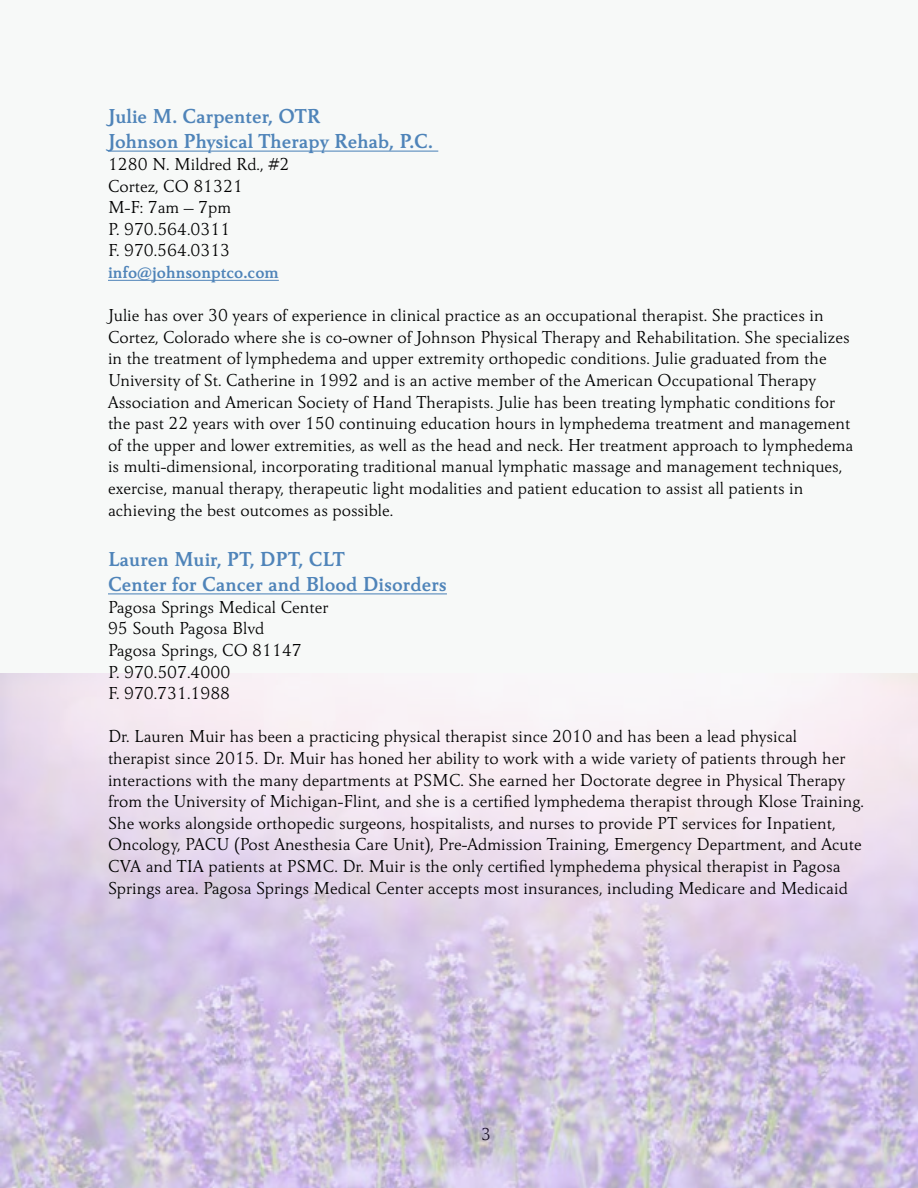
<style>
.page{position:relative;width:918px;height:1188px;background:#f7f9f8}
.page>*{position:absolute;margin:0;border:0;box-sizing:border-box;transform-origin:0 0}
.t1{font:700 21px/25.2px "Carre Noir Std";color:#4f84b9}
.t2{font:300 18px/21.6px "Carre Noir Std";color:#000}
.t3{font:700 18px "Carre Noir Std";color:#4f84b9}
</style>
<div class="page">
<img style="left:0;top:673px;width:918px;height:515px">
<hr style="left:108px;top:151px;width:330px;height:1px;background:#4f84b9">
<hr style="left:108px;top:280px;width:171px;height:1px;background:#4f84b9">
<hr style="left:108px;top:593px;width:339px;height:1px;background:#4f84b9">
<p class="t1" style="left:108px;top:104px;width:327px">Julie M. Carpenter, OTR<br>Johnson Physical Therapy Rehab, P.C.</p>
<p class="t2" style="left:108px;top:154px;width:183px">1280 N. Mildred Rd., #2<br>Cortez, CO 81321<br>M-F: 7am – 7pm<br>P. 970.564.0311<br>F. 970.564.0313</p>
<p class="t3" style="left:108px;top:262px;width:172px">info@johnsonptco.com</p>
<p class="t2" style="left:108px;top:305px;width:747px">Julie has over 30 years of experience in clinical practice as an occupational therapist. She practices in Cortez, Colorado where she is co-owner of Johnson Physical Therapy and Rehabilitation. She specializes in the treatment of lymphedema and upper extremity orthopedic conditions. Julie graduated from the University of St. Catherine in 1992 and is an active member of the American Occupational Therapy Association and American Society of Hand Therapists. Julie has been treating lymphatic conditions for the past 22 years with over 150 continuing education hours in lymphedema treatment and management of the upper and lower extremities, as well as the head and neck. Her treatment approach to lymphedema is multi-dimensional, incorporating traditional manual lymphatic massage and management techniques, exercise, manual therapy, therapeutic light modalities and patient education to assist all patients in achieving the best outcomes as possible.</p>
<p class="t1" style="left:108px;top:547px;width:340px">Lauren Muir, PT, DPT, CLT<br>Center for Cancer and Blood Disorders</p>
<p class="t2" style="left:108px;top:597px;width:222px">Pagosa Springs Medical Center<br>95 South Pagosa Blvd<br>Pagosa Springs, CO 81147<br>P. 970.507.4000<br>F. 970.731.1988</p>
<p class="t2" style="left:108px;top:726px;width:757px">Dr. Lauren Muir has been a practicing physical therapist since 2010 and has been a lead physical<br>therapist since 2015. Dr. Muir has honed her ability to work with a wide variety of patients through her interactions with the many departments at PSMC. She earned her Doctorate degree in Physical Therapy from the University of Michigan-Flint, and she is a certified lymphedema therapist through Klose Training.<br>She works alongside orthopedic surgeons, hospitalists, and nurses to provide PT services for Inpatient, Oncology, PACU (Post Anesthesia Care Unit), Pre-Admission Training, Emergency Department, and Acute CVA and TIA patients at PSMC. Dr. Muir is the only certified lymphedema physical therapist in Pagosa Springs area. Pagosa Springs Medical Center accepts most insurances, including Medicare and Medicaid</p>
<p class="t2" style="left:481px;top:1123px;width:11px">3</p>
</div>
